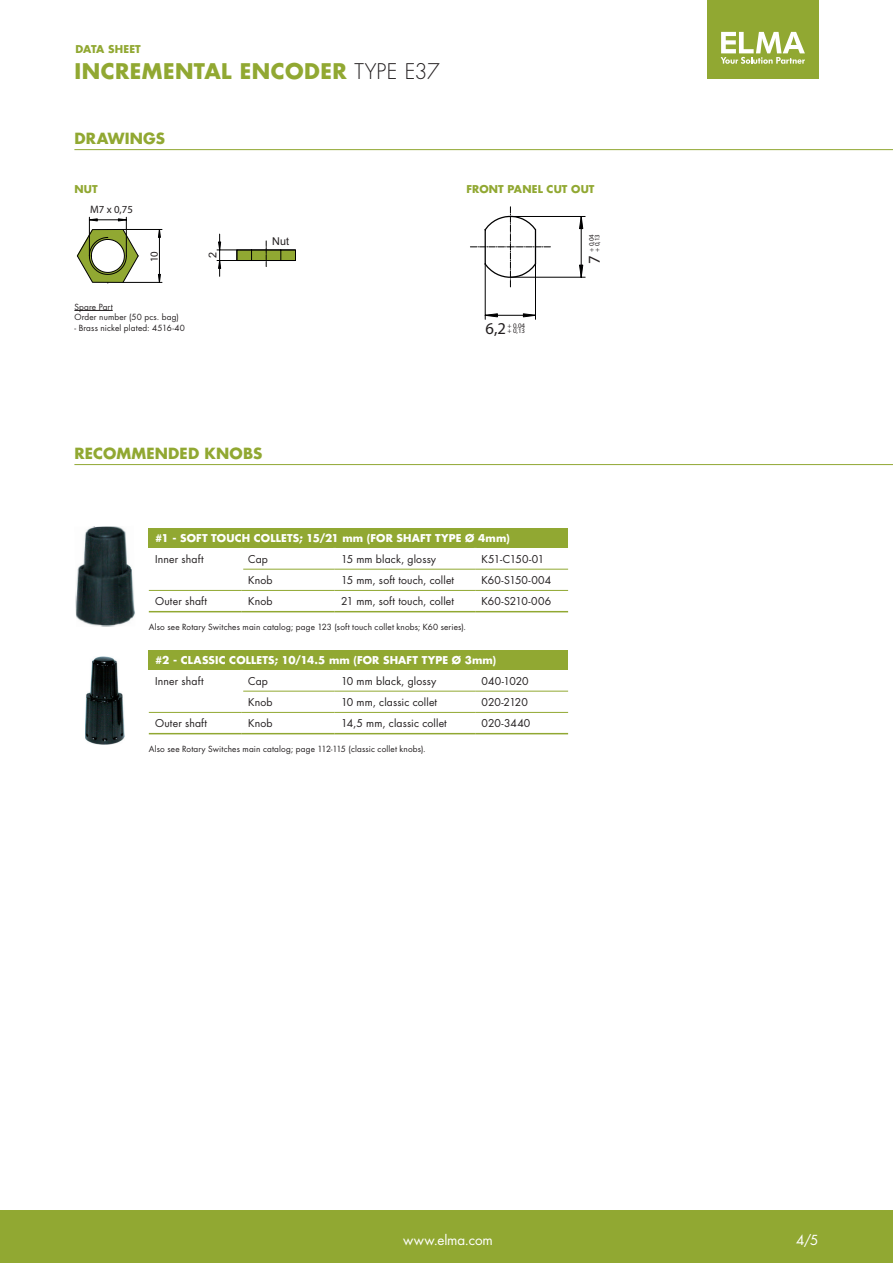
<style>
.page{position:relative;width:893px;height:1263px;background:#fff}
.page>*{position:absolute;margin:0;border:0;box-sizing:border-box;transform-origin:0 0}
.t1{font:700 21px "Futura Std";letter-spacing:.025em;color:#91a832}
.t2{font:16.65px "Myriad Pro";color:#231f20}
.t3{font:700 15px "Futura Std";letter-spacing:.01em;color:#91a832}
.t4{font:13.5px "Futura Std";letter-spacing:-.005em;color:#fff}
.t5{font:10.8px "Myriad Pro";color:#231f20}
.t6{font:10.8px "Arial";color:#231f20}
.t7{font:10.5px "Futura Std";letter-spacing:.015em;color:#231f20}
.t8{font:700 10.5px "Futura Std";letter-spacing:.015em;color:#fff}
.t9{font:700 10.5px "Futura Std";letter-spacing:.015em;color:#91a832}
.t10{font:10.5px "Futura Std";letter-spacing:-.005em;color:#231f20}
.t11{font:10.5px "Futura Std";letter-spacing:-.015em;color:#231f20}
.t12{font:10.5px "Futura Std";letter-spacing:-.055em;color:#231f20}
.t13{font:8.25px/10.5px "Futura Std";letter-spacing:.02em;color:#231f20}
.t14{font:6.9px/5.6px "Myriad";color:#231f20}
.s1{font-weight:300;color:#231f20}
</style>
<div class="page">
<img style="left:75px;top:526px;width:60px;height:101px">
<img style="left:85px;top:657px;width:40px;height:87px">
<hr style="left:219px;top:234px;width:1px;height:42px;background:#000001">
<svg style="left:217px;top:241px;width:79px;height:27px"></svg>
<svg style="left:77px;top:228px;width:62px;height:55px"></svg>
<hr style="left:159px;top:229px;width:1px;height:53px;background:#000001">
<hr style="left:123px;top:282px;width:39px;height:1px;background:#000001">
<hr style="left:123px;top:229px;width:39px;height:1px;background:#000001">
<hr style="left:89px;top:220px;width:37px;height:1px;background:#000001">
<hr style="left:89px;top:217px;width:1px;height:39px;background:#000001">
<hr style="left:126px;top:217px;width:1px;height:39px;background:#000001">
<svg style="left:118px;top:219px;width:8px;height:2px"></svg>
<svg style="left:470px;top:207px;width:80px;height:80px"></svg>
<hr style="left:485px;top:315px;width:50px;height:1px;background:#000001">
<hr style="left:535px;top:264px;width:1px;height:55px;background:#000001">
<hr style="left:485px;top:264px;width:1px;height:55px;background:#000001">
<svg style="left:485px;top:314px;width:12px;height:3px"></svg>
<svg style="left:523px;top:314px;width:12px;height:3px"></svg>
<hr style="left:581px;top:216px;width:1px;height:61px;background:#000001">
<hr style="left:510px;top:216px;width:75px;height:1px;background:#000001">
<hr style="left:510px;top:277px;width:75px;height:1px;background:#000001">
<svg style="left:579px;top:265px;width:4px;height:12px"></svg>
<svg style="left:579px;top:217px;width:4px;height:12px"></svg>
<hr style="left:74px;top:149px;width:819px;height:1px;background:#91a832">
<div style="left:149px;top:528px;width:419px;height:20px;background:#91a832"></div>
<hr style="left:243px;top:569px;width:92px;height:1px;background:#91a832">
<hr style="left:335px;top:569px;width:140px;height:1px;background:#91a832">
<hr style="left:475px;top:569px;width:93px;height:1px;background:#91a832">
<hr style="left:149px;top:590px;width:93px;height:1px;background:#91a832">
<hr style="left:149px;top:611px;width:93px;height:1px;background:#91a832">
<hr style="left:242px;top:590px;width:93px;height:1px;background:#91a832">
<hr style="left:335px;top:590px;width:140px;height:1px;background:#91a832">
<hr style="left:242px;top:611px;width:93px;height:1px;background:#91a832">
<hr style="left:335px;top:611px;width:140px;height:1px;background:#91a832">
<hr style="left:475px;top:590px;width:93px;height:1px;background:#91a832">
<hr style="left:475px;top:611px;width:93px;height:1px;background:#91a832">
<div style="left:149px;top:650px;width:419px;height:20px;background:#91a832"></div>
<hr style="left:243px;top:691px;width:92px;height:1px;background:#91a832">
<hr style="left:335px;top:691px;width:140px;height:1px;background:#91a832">
<hr style="left:475px;top:691px;width:93px;height:1px;background:#91a832">
<hr style="left:149px;top:712px;width:93px;height:1px;background:#91a832">
<hr style="left:149px;top:733px;width:93px;height:1px;background:#91a832">
<hr style="left:242px;top:712px;width:93px;height:1px;background:#91a832">
<hr style="left:335px;top:712px;width:140px;height:1px;background:#91a832">
<hr style="left:242px;top:733px;width:93px;height:1px;background:#91a832">
<hr style="left:335px;top:733px;width:140px;height:1px;background:#91a832">
<hr style="left:475px;top:712px;width:93px;height:1px;background:#91a832">
<hr style="left:475px;top:733px;width:93px;height:1px;background:#91a832">
<hr style="left:74px;top:310px;width:39px;height:1px;background:#231f20">
<hr style="left:74px;top:464px;width:819px;height:1px;background:#91a832">
<div style="left:707px;top:0;width:112px;height:79px;background:#91a832"></div>
<svg style="left:721px;top:32px;width:84px;height:32px"></svg>
<div style="left:0;top:1210px;width:893px;height:53px;background:#91a832"></div>
<p class="t9" style="left:75px;top:42px;width:67px">DATA SHEET</p>
<h1 class="t1" style="left:74px;top:57px;width:367px">INCREMENTAL ENCODER <span class="s1">TYPE E37</span></h1>
<h3 class="t3" style="left:74px;top:128px;width:92px">DRAWINGS</h3>
<p class="t9" style="left:74px;top:182px;width:25px">NUT</p>
<p class="t5" style="left:90px;top:203px;width:44px">M7 x 0,75</p>
<p class="t5" style="left:148px;top:262px;width:13px;rotate:-90deg">10</p>
<p class="t13" style="left:74px;top:301px;width:106px">Spare Part<br>Order number (50 pcs. bag)</p>
<p class="t13" style="left:74px;top:322px;width:112px">- Brass nickel plated: 4516-40</p>
<p class="t6" style="left:206px;top:258px;width:8px;rotate:-90deg">2</p>
<p class="t6" style="left:272px;top:234px;width:18px">Nut</p>
<h3 class="t3" style="left:74px;top:443px;width:189px">RECOMMENDED KNOBS</h3>
<p class="t9" style="left:466px;top:182px;width:130px">FRONT PANEL CUT OUT</p>
<p class="t14" style="left:589px;top:252px;width:19px;rotate:-90deg">+ 0,04 + 0,13</p>
<h2 class="t2" style="left:486px;top:318px;width:22px">6,2</h2>
<p class="t14" style="left:507px;top:323px;width:19px">+ 0,04 + 0,13</p>
<h2 class="t2" style="left:584px;top:264px;width:10px;rotate:-90deg">7</h2>
<p class="t8" style="left:155px;top:531px;width:356px">#1 - SOFT TOUCH COLLETS; 15/21 mm (FOR SHAFT TYPE Ø 4mm)</p>
<p class="t7" style="left:155px;top:552px;width:50px">Inner shaft</p>
<p class="t7" style="left:248px;top:552px;width:21px">Cap</p>
<p class="t7" style="left:341px;top:552px;width:97px">15 mm black, glossy</p>
<p class="t12" style="left:482px;top:552px;width:64px">K51-C150-01</p>
<p class="t7" style="left:248px;top:574px;width:26px">Knob</p>
<p class="t7" style="left:341px;top:574px;width:115px">15 mm, soft touch, collet</p>
<p class="t10" style="left:482px;top:574px;width:71px">K60-S150-004</p>
<p class="t7" style="left:155px;top:595px;width:53px">Outer shaft</p>
<p class="t7" style="left:248px;top:595px;width:26px">Knob</p>
<p class="t7" style="left:341px;top:595px;width:115px">21 mm, soft touch, collet</p>
<p class="t11" style="left:482px;top:595px;width:71px">K60-S210-006</p>
<p class="t13" style="left:149px;top:622px;width:319px">Also see Rotary Switches main catalog; page 123 (soft touch collet knobs; K60 series).</p>
<p class="t8" style="left:155px;top:653px;width:343px">#2 - CLASSIC COLLETS; 10/14.5 mm (FOR SHAFT TYPE Ø 3mm)</p>
<p class="t7" style="left:155px;top:674px;width:50px">Inner shaft</p>
<p class="t7" style="left:248px;top:674px;width:21px">Cap</p>
<p class="t7" style="left:341px;top:674px;width:97px">10 mm black, glossy</p>
<p class="t7" style="left:482px;top:674px;width:49px">040-1020</p>
<p class="t7" style="left:248px;top:696px;width:26px">Knob</p>
<p class="t7" style="left:341px;top:696px;width:98px">10 mm, classic collet</p>
<p class="t7" style="left:482px;top:696px;width:48px">020-2120</p>
<p class="t7" style="left:155px;top:717px;width:53px">Outer shaft</p>
<p class="t7" style="left:248px;top:717px;width:26px">Knob</p>
<p class="t7" style="left:341px;top:717px;width:107px">14,5 mm, classic collet</p>
<p class="t7" style="left:482px;top:717px;width:50px">020-3440</p>
<p class="t13" style="left:149px;top:744px;width:278px">Also see Rotary Switches main catalog; page 112-115 (classic collet knobs).</p>
<p class="t4" style="left:403px;top:1232px;width:91px">www.elma.com</p>
<p class="t4" style="left:796px;top:1231px;width:24px">4/5</p>
</div>
